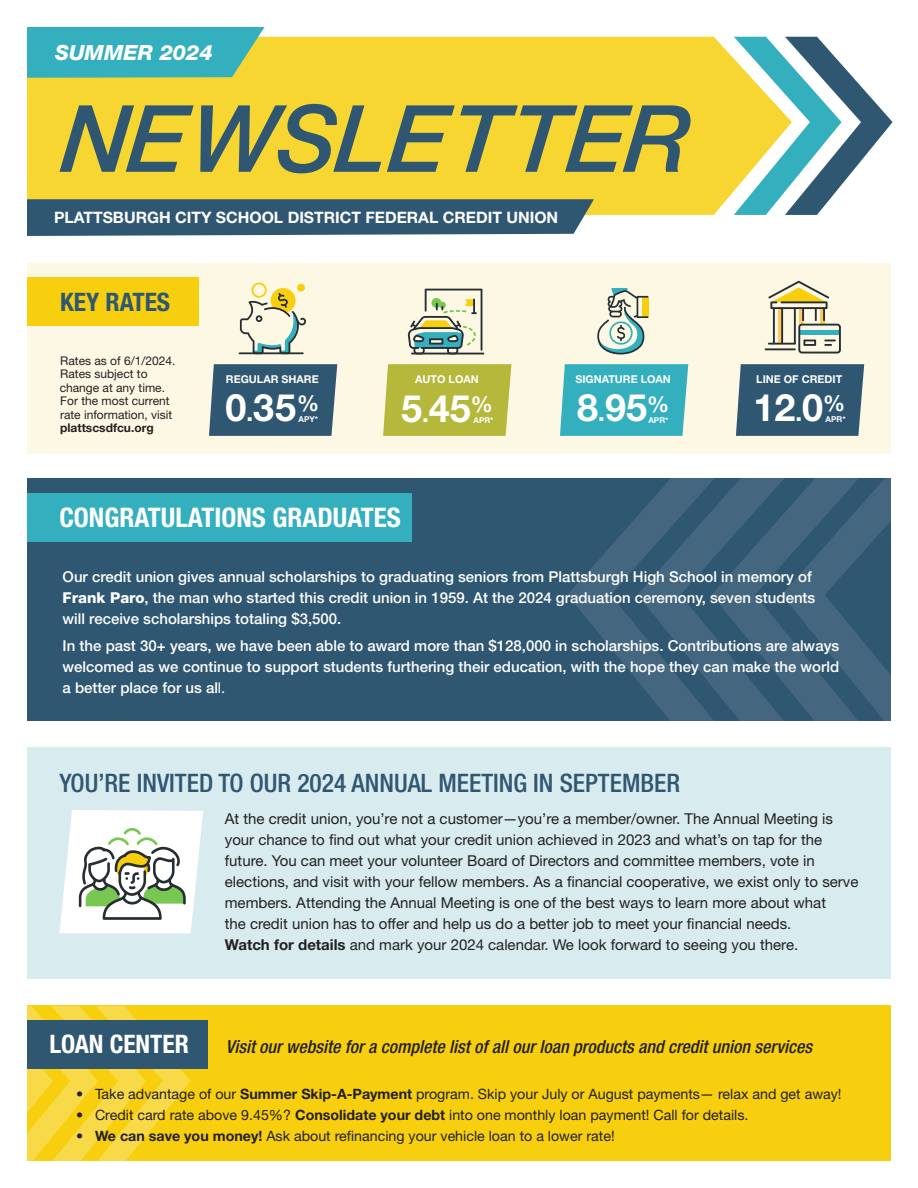
<style>
.page{position:relative;width:918px;height:1188px;background:#fff}
.page>*{position:absolute;margin:0;border:0;box-sizing:border-box;transform-origin:0 0}
.t1{font:italic 500 93px "Helvetica Neue LT Std";color:#305772}
.t2{font:700 37.8px "Helvetica Neue LT Std";color:#fff}
.t3{font:700 condensed 27px "Helvetica Neue LT Std";color:#fff}
.t4{font:500 condensed 25.5px "Helvetica Neue LT Std";color:#305772}
.t5{font:700 condensed 25.5px "Helvetica Neue LT Std";color:#fff}
.t6{font:700 condensed 25.5px "Helvetica Neue LT Std";color:#305772}
.t7{font:italic 800 21px "Helvetica Neue LT Std";color:#fff}
.t8{font:italic 500 condensed 18px "Helvetica Neue LT Std";color:#231f20}
.t9{font:700 15.75px "Helvetica Neue LT Std";color:#fff}
.t10{font:15px/21px "Helvetica Neue LT Std";color:#231f20}
.t11{font:500 15px/21px "Helvetica Neue LT Std";color:#fff}
.t12{font:14.25px "Helvetica Neue LT Std";color:#231f20}
.t13{font:12px/13.5px "Helvetica Neue LT Std";color:#231f20}
.t14{font:700 10.8px "Helvetica Neue LT Std";color:#fff}
.t15{font:700 8.1px "Helvetica Neue LT Std";color:#fff}
.s1{font-weight:700}
.s2{font-size:24.3px}
.s3{font-weight:800}
.s4{font-weight:400}
</style>
<div class="page">
<div style="left:27px;top:747px;width:864px;height:232px;background:#d8ebef"></div>
<div style="left:27px;top:37px;width:707px;height:178px;background:#f8d632"></div>
<svg style="left:734px;top:37px;width:159px;height:178px"></svg>
<svg style="left:27px;top:27px;width:238px;height:51px;background:#42b2b3"></svg>
<svg style="left:27px;top:199px;width:567px;height:37px;background:#3b5f77"></svg>
<div style="left:27px;top:479px;width:864px;height:242px;background:#305772"></div>
<div style="left:27px;top:494px;width:384px;height:48px;background:#33afbe"></div>
<svg style="left:568px;top:478px;width:323px;height:243px"></svg>
<div style="left:27px;top:264px;width:864px;height:190px;background:#fdf8e3"></div>
<svg style="left:209px;top:364px;width:128px;height:72px;background:#385d76"></svg>
<hr style="left:239px;top:352px;width:65px;height:2px;background:#262e33">
<svg style="left:240px;top:282px;width:66px;height:72px"></svg>
<svg style="left:383px;top:364px;width:128px;height:72px;background:#b8ba41"></svg>
<svg style="left:408px;top:289px;width:74px;height:64px"></svg>
<hr style="left:411px;top:353px;width:73px;height:1px;background:#262e33">
<svg style="left:560px;top:364px;width:128px;height:72px;background:#3bb2bf"></svg>
<svg style="left:597px;top:288px;width:51px;height:66px"></svg>
<svg style="left:736px;top:364px;width:128px;height:72px;background:#385d76"></svg>
<hr style="left:765px;top:348px;width:31px;height:2px;background:#262e33">
<svg style="left:768px;top:281px;width:73px;height:73px"></svg>
<div style="left:27px;top:1006px;width:864px;height:155px;background:#f7cf0e"></div>
<svg style="left:27px;top:1006px;width:164px;height:155px"></svg>
<div style="left:27px;top:1021px;width:180px;height:48px;background:#305772"></div>
<div style="left:27px;top:278px;width:172px;height:48px;background:#f7cf0e"></div>
<svg style="left:59px;top:810px;width:144px;height:123px;background:#dce3d9"></svg>
<p class="t7" style="left:55px;top:40px;width:159px">SUMMER 2024</p>
<p class="t1" style="left:59px;top:84px;width:640px">NEWSLETTER</p>
<p class="t9" style="left:54px;top:208px;width:506px">PLATTSBURGH CITY SCHOOL DISTRICT FEDERAL CREDIT UNION</p>
<p class="t6" style="left:60px;top:286px;width:112px">KEY RATES</p>
<p class="t13" style="left:60px;top:354px;width:117px">Rates as of 6/1/2024.<br>Rates subject to change at any time.<br>For the most current rate information, visit <span class="s1">plattscsdfcu.org</span></p>
<p class="t14" style="left:226px;top:373px;width:94px">REGULAR SHARE</p>
<p class="t2" style="left:226px;top:384px;width:95px">0<span class="s2">.</span>35<sup>%</sup></p>
<p class="t15" style="left:299px;top:415px;width:21px">APY*</p>
<p class="t14" style="left:415px;top:373px;width:65px">AUTO LOAN</p>
<p class="t2" style="left:401px;top:385px;width:93px">5<span class="s2">.</span>45<sup>%</sup></p>
<p class="t15" style="left:474px;top:416px;width:22px">APR*</p>
<p class="t3" style="left:59px;top:501px;width:343px">CONGRATULATIONS GRADUATES</p>
<p class="t14" style="left:575px;top:373px;width:97px">SIGNATURE LOAN</p>
<p class="t2" style="left:577px;top:385px;width:93px">8<span class="s2">.</span>95<sup>%</sup></p>
<p class="t15" style="left:648px;top:416px;width:22px">APR*</p>
<p class="t14" style="left:756px;top:373px;width:87px">LINE OF CREDIT</p>
<p class="t2" style="left:753px;top:384px;width:93px">12<span class="s2">.</span>0<sup>%</sup></p>
<p class="t15" style="left:826px;top:415px;width:22px">APR*</p>
<p class="t11" style="left:63px;top:566px;width:754px">Our credit union gives annual scholarships to graduating seniors from Plattsburgh High School in memory of<br><span class="s3">Frank Paro</span>, the man who started this credit union in 1959. At the 2024 graduation ceremony, seven students will receive scholarships totaling $3,500.</p>
<p class="t11" style="left:63px;top:635px;width:778px;text-align:justify">In the past 30+ years, we have been able to award more than $128,000 in scholarships. Contributions are always welcomed as we continue to support students furthering their education, with the hope they can make the world a better place for us al<span class="s4">l.</span></p>
<p class="t4" style="left:59px;top:768px;width:622px">YOU’RE INVITED TO OUR 2024 ANNUAL MEETING IN SEPTEMBER</p>
<p class="t10" style="left:225px;top:808px;width:635px">At the credit union, you’re not a customer—you’re a member/owner. The Annual Meeting is your chance to find out what your credit union achieved in 2023 and what’s on tap for the future. You can meet your volunteer Board of Directors and committee members, vote in elections, and visit with your fellow members. As a financial cooperative, we exist only to serve members. Attending the Annual Meeting is one of the best ways to learn more about what<br>the credit union has to offer and help us do a better job to meet your financial needs.<br><span class="s1">Watch for details</span> and mark your 2024 calendar. We look forward to seeing you there.</p>
<p class="t5" style="left:49px;top:1029px;width:141px">LOAN CENTER</p>
<p class="t8" style="left:226px;top:1036px;width:588px">Visit our website for a complete list of all our loan products and credit union services</p>
<p class="t12" style="left:76px;top:1085px;width:767px">• Take advantage of our <span class="s1">Summer Skip-A-Payment</span> program. Skip your July or August payments— relax and get away!</p>
<p class="t12" style="left:76px;top:1106px;width:674px">• Credit card rate above 9.45%? <span class="s1">Consolidate your debt</span> into one monthly loan payment! Call for details.</p>
<p class="t12" style="left:76px;top:1128px;width:540px">• <span class="s1">We can save you money!</span> Ask about refinancing your vehicle loan to a lower rate!</p>
</div>
